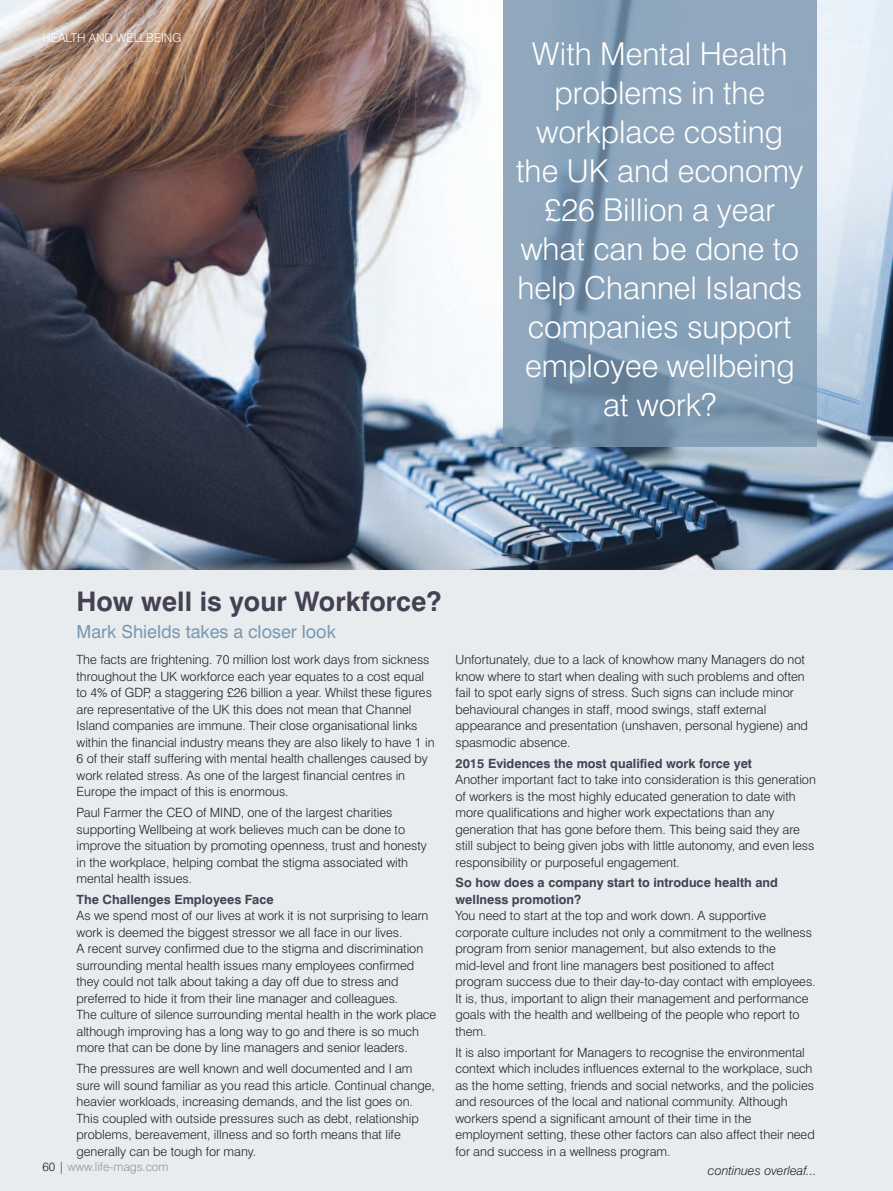
<style>
.page{position:relative;width:893px;height:1191px;background:#e8ecee}
.page>*{position:absolute;margin:0;border:0;box-sizing:border-box;transform-origin:0 0}
.t1{font:300 31.5px/39px "Swiss 721 BT";color:#fff;text-align:center}
.t2{font:700 27px "Swiss 721 BT";color:#454154}
.t3{font:18px "Swiss 721 BT";color:#7b97af}
.t4{font:300 12.75px/16.5px "Swiss 721 BT";color:#231f20}
.t5{font:700 12.75px/16.5px "Swiss 721 BT";color:#454154}
.t6{font:italic 300 12.75px "Swiss 721 BT";color:#231f20}
.t7{font:300 12px "Swiss 721 BT";color:#939598}
.t8{font:300 12px "Swiss 721 BT";color:#fff}
.s1{color:#231f20}
</style>
<div class="page">
<img style="left:0;top:0;width:893px;height:570px">
<img style="left:503px;top:0;width:313px;height:446px">
<p class="t8" style="left:43px;top:33px;width:140px">HEALTH AND WELLBEING</p>
<h1 class="t1" style="left:516px;top:38px;width:289px">With Mental Health problems in the workplace costing the UK and economy £26 Billion a year what can be done to help Channel Islands companies support employee wellbeing at work?</h1>
<h2 class="t2" style="left:77px;top:591px;width:366px">How well is your Workforce?</h2>
<h3 class="t3" style="left:77px;top:624px;width:261px">Mark Shields takes a closer look</h3>
<p class="t4" style="left:77px;top:652px;width:360px">The facts are frightening. 70 million lost work days from sickness throughout the UK workforce each year equates to a cost equal to 4% of GDP, a staggering £26 billion a year. Whilst these figures are representative of the UK this does not mean that Channel Island companies are immune. Their close organisational links within the financial industry means they are also likely to have 1 in 6 of their staff suffering with mental health challenges caused by work related stress. As one of the largest financial centres in Europe the impact of this is enormous.</p>
<p class="t4" style="left:77px;top:805px;width:352px">Paul Farmer the CEO of MIND, one of the largest charities supporting Wellbeing at work believes much can be done to improve the situation by promoting openness, trust and honesty in the workplace, helping combat the stigma associated with mental health issues.</p>
<p class="t5" style="left:77px;top:892px;width:199px">The Challenges Employees Face</p>
<p class="t4" style="left:77px;top:908px;width:361px">As we spend most of our lives at work it is not surprising to learn work is deemed the biggest stressor we all face in our lives.<br>A recent survey confirmed due to the stigma and discrimination surrounding mental health issues many employees confirmed they could not talk about taking a day off due to stress and preferred to hide it from their line manager and colleagues.<br>The culture of silence surrounding mental health in the work place although improving has a long way to go and there is so much more that can be done by line managers and senior leaders.</p>
<p class="t4" style="left:77px;top:1061px;width:360px">The pressures are well known and well documented and I am sure will sound familiar as you read this article. Continual change, heavier workloads, increasing demands, and the list goes on.<br>This coupled with outside pressures such as debt, relationship problems, bereavement, illness and so forth means that life generally can be tough for many.</p>
<p class="t7" style="left:43px;top:1162px;width:128px"><span class="s1">60 |</span> www.life-mags.com</p>
<p class="t4" style="left:455px;top:652px;width:354px">Unfortunately, due to a lack of knowhow many Managers do not know where to start when dealing with such problems and often fail to spot early signs of stress. Such signs can include minor behavioural changes in staff, mood swings, staff external appearance and presentation (unshaven, personal hygiene) and spasmodic absence.</p>
<p class="t5" style="left:455px;top:756px;width:298px">2015 Evidences the most qualified work force yet</p>
<p class="t4" style="left:455px;top:772px;width:362px">Another important fact to take into consideration is this generation of workers is the most highly educated generation to date with more qualifications and higher work expectations than any generation that has gone before them. This being said they are still subject to being given jobs with little autonomy, and even less responsibility or purposeful engagement.</p>
<p class="t5" style="left:455px;top:875px;width:324px">So how does a company start to introduce health and wellness promotion?</p>
<p class="t4" style="left:455px;top:908px;width:362px">You need to start at the top and work down. A supportive corporate culture includes not only a commitment to the wellness program from senior management, but also extends to the mid-level and front line managers best positioned to affect program success due to their day-to-day contact with employees.<br>It is, thus, important to align their management and performance goals with the health and wellbeing of the people who report to them.</p>
<p class="t4" style="left:455px;top:1045px;width:361px">It is also important for Managers to recognise the environmental context which includes influences external to the workplace, such as the home setting, friends and social networks, and the policies and resources of the local and national community. Although workers spend a significant amount of their time in the employment setting, these other factors can also affect their need for and success in a wellness program.</p>
<p class="t6" style="left:708px;top:1166px;width:110px">continues overleaf...</p>
</div>
